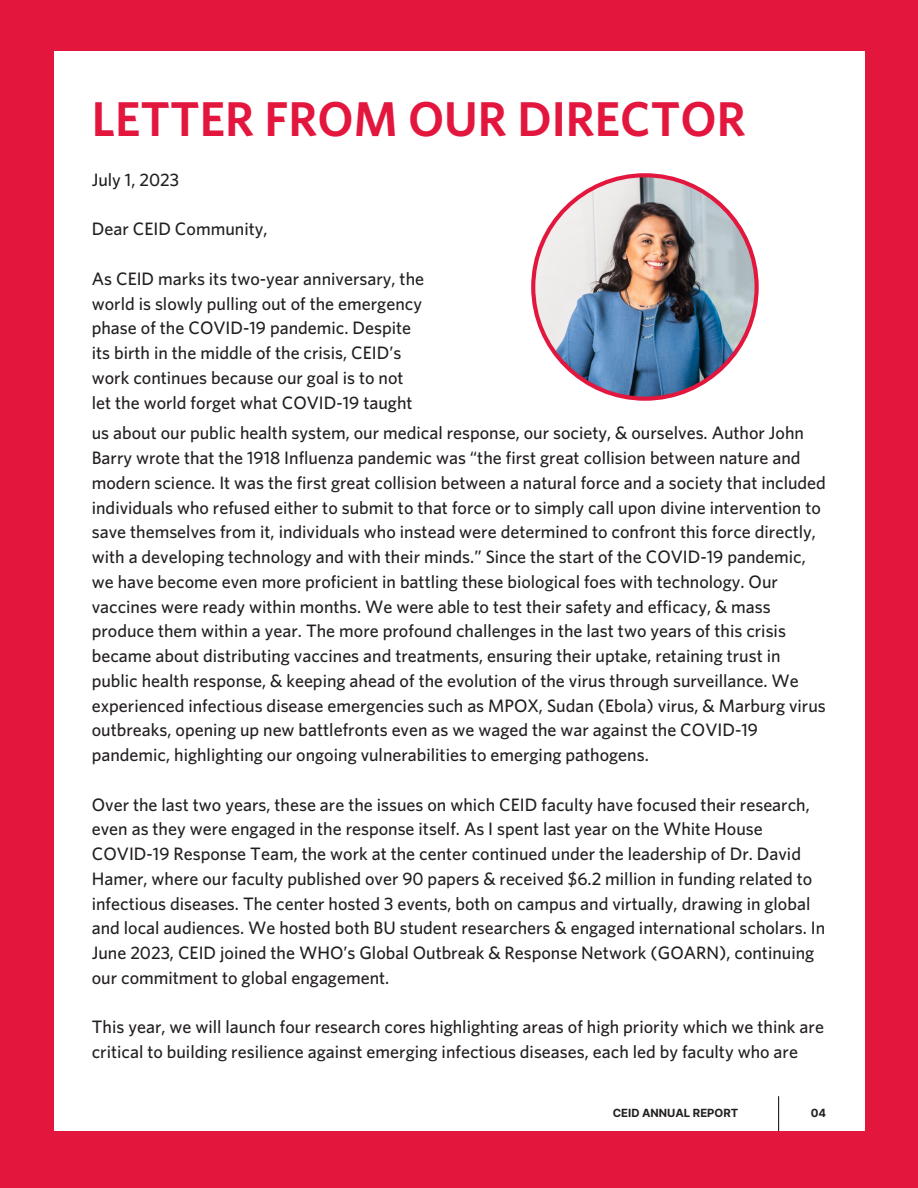
<style>
.page{position:relative;width:918px;height:1188px;background:#e3173e}
.page>*{position:absolute;margin:0;border:0;box-sizing:border-box;transform-origin:0 0}
.t1{font:600 48.9px "Whitney";color:#e3173e}
.t2{font:500 18px/24.8px "Whitney";color:#231f20}
.t3{font:700 11.25px "Inter";color:#231f20}
</style>
<div class="page">
<div style="left:54px;top:52px;width:810px;height:1079px;background:#fff"></div>
<hr style="left:778px;top:1096px;width:1px;height:35px;background:#231f20">
<img style="left:531px;top:173px;width:228px;height:228px">
<p class="t1" style="left:92px;top:97px;width:655px">LETTER FROM OUR DIRECTOR</p>
<p class="t2" style="left:92px;top:168px;width:89px">July 1, 2023</p>
<p class="t2" style="left:92px;top:218px;width:177px">Dear CEID Community,</p>
<p class="t2" style="left:92px;top:267px;width:334px">As CEID marks its two-year anniversary, the world is slowly pulling out of the emergency phase of the COVID-19 pandemic. Despite its birth in the middle of the crisis, CEID’s work continues because our goal is to not let the world forget what COVID-19 taught</p>
<p class="t2" style="left:92px;top:422px;width:736px">us about our public health system, our medical response, our society, &amp; ourselves. Author John Barry wrote that the 1918 Influenza pandemic was “the first great collision between nature and modern science. It was the first great collision between a natural force and a society that included individuals who refused either to submit to that force or to simply call upon divine intervention to save themselves from it, individuals who instead were determined to confront this force directly, with a developing technology and with their minds.” Since the start of the COVID-19 pandemic, we have become even more proficient in battling these biological foes with technology. Our vaccines were ready within months. We were able to test their safety and efficacy, &amp; mass produce them within a year. The more profound challenges in the last two years of this crisis became about distributing vaccines and treatments, ensuring their uptake, retaining trust in public health response, &amp; keeping ahead of the evolution of the virus through surveillance. We experienced infectious disease emergencies such as MPOX, Sudan (Ebola) virus, &amp; Marburg virus outbreaks, opening up new battlefronts even as we waged the war against the COVID-19 pandemic, highlighting our ongoing vulnerabilities to emerging pathogens.</p>
<p class="t2" style="left:92px;top:793px;width:735px">Over the last two years, these are the issues on which CEID faculty have focused their research, even as they were engaged in the response itself. As I spent last year on the White House COVID-19 Response Team, the work at the center continued under the leadership of Dr. David Hamer, where our faculty published over 90 papers &amp; received $6.2 million in funding related to infectious diseases. The center hosted 3 events, both on campus and virtually, drawing in global and local audiences. We hosted both BU student researchers &amp; engaged international scholars. In June 2023, CEID joined the WHO’s Global Outbreak &amp; Response Network (GOARN), continuing our commitment to global engagement.</p>
<p class="t2" style="left:92px;top:1016px;width:734px">This year, we will launch four research cores highlighting areas of high priority which we think are critical to building resilience against emerging infectious diseases, each led by faculty who are</p>
<p class="t3" style="left:613px;top:1107px;width:127px">CEID ANNUAL REPORT</p>
<p class="t3" style="left:811px;top:1107px;width:17px">04</p>
</div>
